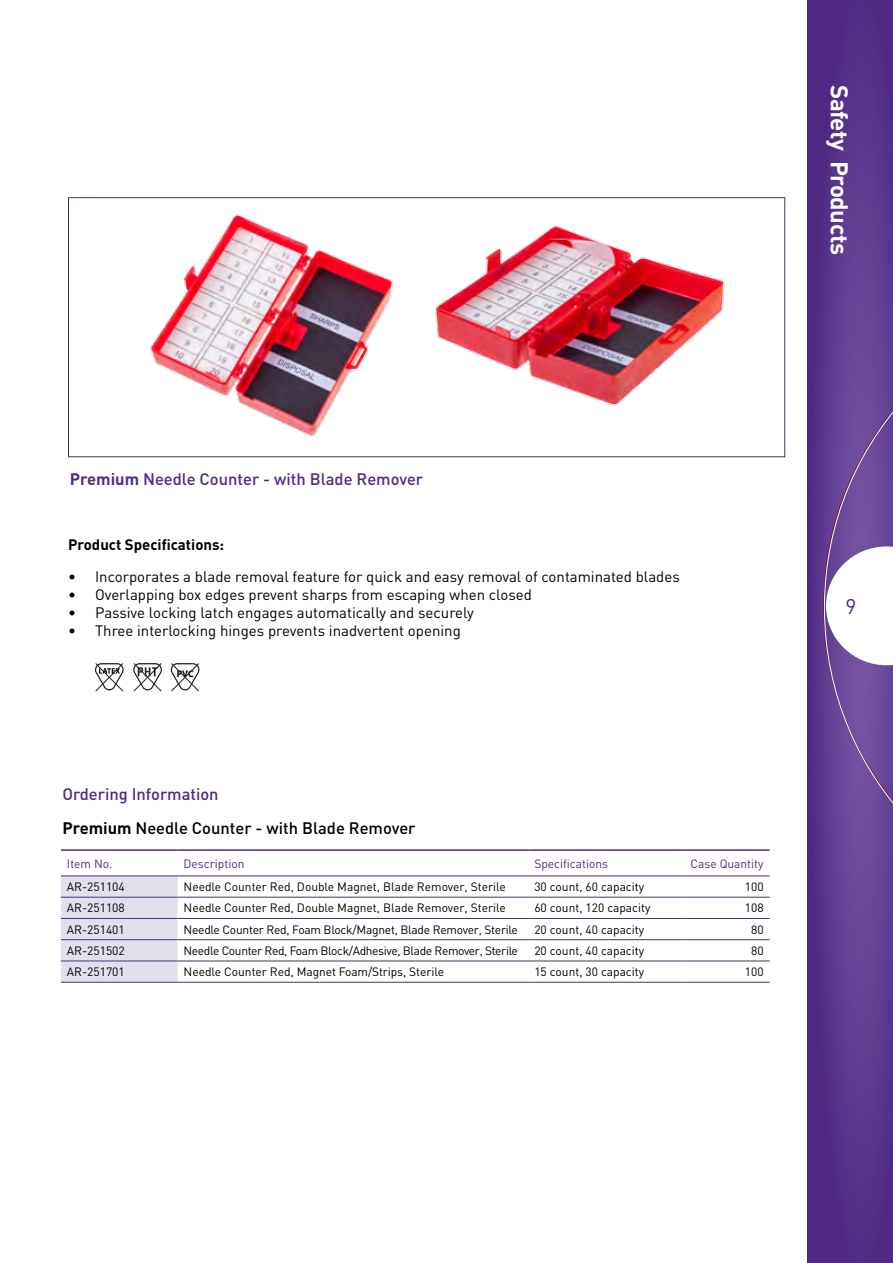
<style>
.page{position:relative;width:893px;height:1263px;background:#fff}
.page>*{position:absolute;margin:0;border:0;box-sizing:border-box;transform-origin:0 0}
.t1{font:700 24px "DIN";letter-spacing:-.02em;color:#fff}
.t2{font:21px "DIN";color:#4f2a84}
.t3{font:500 16.5px "DIN";color:#4f2a84}
.t4{font:500 16.5px "DIN";color:#000}
.t5{font:15px "DIN";color:#000}
.t6{font:700 15px "DIN";color:#000}
.t7{font:12px "DIN";color:#000}
.t8{font:12px "DIN";letter-spacing:-.03em;color:#000}
.t9{font:12px "DIN";letter-spacing:-.02em;color:#000}
.t10{font:12px "DIN";color:#4f2a84}
.t11{font:700 9.6px "Myriad Pro";color:#000}
.s1{font-weight:700}
</style>
<div class="page">
<svg style="left:808px;top:0;width:85px;height:1263px;background:#553189"></svg>
<svg style="left:824px;top:294px;width:69px;height:626px;background:#7f63a7"></svg>
<div style="left:68px;top:197px;width:717px;height:260px;border:1px solid #4f2a84"></div>
<svg style="left:61px;top:875px;width:709px;height:107px"></svg>
<hr style="left:61px;top:849px;width:117px;height:2px;background:#4f2a84">
<hr style="left:178px;top:849px;width:350px;height:2px;background:#4f2a84">
<hr style="left:528px;top:849px;width:154px;height:2px;background:#4f2a84">
<hr style="left:682px;top:849px;width:88px;height:2px;background:#4f2a84">
<hr style="left:61px;top:876px;width:117px;height:1px;background:#4f2a84">
<hr style="left:178px;top:876px;width:350px;height:1px;background:#4f2a84">
<hr style="left:528px;top:876px;width:154px;height:1px;background:#4f2a84">
<hr style="left:682px;top:876px;width:88px;height:1px;background:#4f2a84">
<hr style="left:61px;top:897px;width:117px;height:1px;background:#4f2a84">
<hr style="left:178px;top:897px;width:350px;height:1px;background:#4f2a84">
<hr style="left:528px;top:897px;width:154px;height:1px;background:#4f2a84">
<hr style="left:682px;top:897px;width:88px;height:1px;background:#4f2a84">
<hr style="left:61px;top:918px;width:117px;height:1px;background:#4f2a84">
<hr style="left:178px;top:918px;width:350px;height:1px;background:#4f2a84">
<hr style="left:528px;top:918px;width:154px;height:1px;background:#4f2a84">
<hr style="left:682px;top:918px;width:88px;height:1px;background:#4f2a84">
<hr style="left:61px;top:939px;width:117px;height:1px;background:#4f2a84">
<hr style="left:178px;top:939px;width:350px;height:1px;background:#4f2a84">
<hr style="left:528px;top:939px;width:154px;height:1px;background:#4f2a84">
<hr style="left:682px;top:939px;width:88px;height:1px;background:#4f2a84">
<hr style="left:61px;top:961px;width:117px;height:1px;background:#4f2a84">
<hr style="left:178px;top:961px;width:350px;height:1px;background:#4f2a84">
<hr style="left:528px;top:961px;width:154px;height:1px;background:#4f2a84">
<hr style="left:682px;top:961px;width:88px;height:1px;background:#4f2a84">
<hr style="left:61px;top:982px;width:117px;height:1px;background:#4f2a84">
<hr style="left:178px;top:982px;width:350px;height:1px;background:#4f2a84">
<hr style="left:528px;top:982px;width:154px;height:1px;background:#4f2a84">
<hr style="left:682px;top:982px;width:88px;height:1px;background:#4f2a84">
<svg style="left:133px;top:663px;width:29px;height:29px"></svg>
<svg style="left:95px;top:663px;width:29px;height:29px"></svg>
<svg style="left:171px;top:663px;width:28px;height:29px"></svg>
<img style="left:150px;top:214px;width:243px;height:222px">
<img style="left:435px;top:226px;width:290px;height:180px">
<h1 class="t1" style="left:855px;top:85px;width:171px;rotate:90deg">Safety Products</h1>
<h3 class="t3" style="left:70px;top:468px;width:355px"><span class="s1">Premium</span> Needle Counter - with Blade Remover</h3>
<p class="t6" style="left:68px;top:535px;width:158px">Product Specifications:</p>
<p class="t5" style="left:68px;top:568px;width:9px">•</p>
<p class="t5" style="left:95px;top:568px;width:586px">Incorporates a blade removal feature for quick and easy removal of contaminated blades</p>
<p class="t5" style="left:68px;top:586px;width:9px">•</p>
<p class="t5" style="left:95px;top:586px;width:438px">Overlapping box edges prevent sharps from escaping when closed</p>
<p class="t5" style="left:68px;top:604px;width:9px">•</p>
<p class="t5" style="left:95px;top:604px;width:380px">Passive locking latch engages automatically and securely</p>
<p class="t5" style="left:68px;top:622px;width:9px">•</p>
<p class="t5" style="left:95px;top:622px;width:367px">Three interlocking hinges prevents inadvertent opening</p>
<p class="t11" style="left:177px;top:668px;width:18px">PVC</p>
<h3 class="t3" style="left:62px;top:783px;width:158px">Ordering Information</h3>
<h3 class="t4" style="left:62px;top:817px;width:355px"><span class="s1">Premium</span> Needle Counter - with Blade Remover</h3>
<p class="t10" style="left:67px;top:856px;width:47px">Item No.</p>
<p class="t10" style="left:184px;top:856px;width:63px">Description</p>
<p class="t10" style="left:534px;top:856px;width:75px">Specifications</p>
<p class="t10" style="left:690px;top:856px;width:75px">Case Quantity</p>
<p class="t7" style="left:67px;top:880px;width:59px">AR-251104</p>
<p class="t7" style="left:184px;top:880px;width:324px">Needle Counter Red, Double Magnet, Blade Remover, Sterile</p>
<p class="t7" style="left:534px;top:880px;width:111px">30 count, 60 capacity</p>
<p class="t7" style="left:745px;top:880px;width:20px">100</p>
<p class="t7" style="left:67px;top:901px;width:59px">AR-251108</p>
<p class="t7" style="left:184px;top:901px;width:324px">Needle Counter Red, Double Magnet, Blade Remover, Sterile</p>
<p class="t7" style="left:534px;top:901px;width:118px">60 count, 120 capacity</p>
<p class="t7" style="left:745px;top:901px;width:20px">108</p>
<p class="t7" style="left:67px;top:922px;width:59px">AR-251401</p>
<p class="t9" style="left:184px;top:922px;width:336px">Needle Counter Red, Foam Block/Magnet, Blade Remover, Sterile</p>
<p class="t7" style="left:534px;top:922px;width:111px">20 count, 40 capacity</p>
<p class="t7" style="left:751px;top:922px;width:14px">80</p>
<p class="t7" style="left:67px;top:944px;width:59px">AR-251502</p>
<p class="t8" style="left:184px;top:944px;width:336px">Needle Counter Red, Foam Block/Adhesive, Blade Remover, Sterile</p>
<p class="t7" style="left:534px;top:944px;width:111px">20 count, 40 capacity</p>
<p class="t7" style="left:751px;top:944px;width:14px">80</p>
<p class="t7" style="left:67px;top:965px;width:59px">AR-251701</p>
<p class="t7" style="left:184px;top:965px;width:262px">Needle Counter Red, Magnet Foam/Strips, Sterile</p>
<p class="t7" style="left:534px;top:965px;width:111px">15 count, 30 capacity</p>
<p class="t7" style="left:745px;top:965px;width:20px">100</p>
<h2 class="t2" style="left:845px;top:594px;width:12px">9</h2>
</div>
